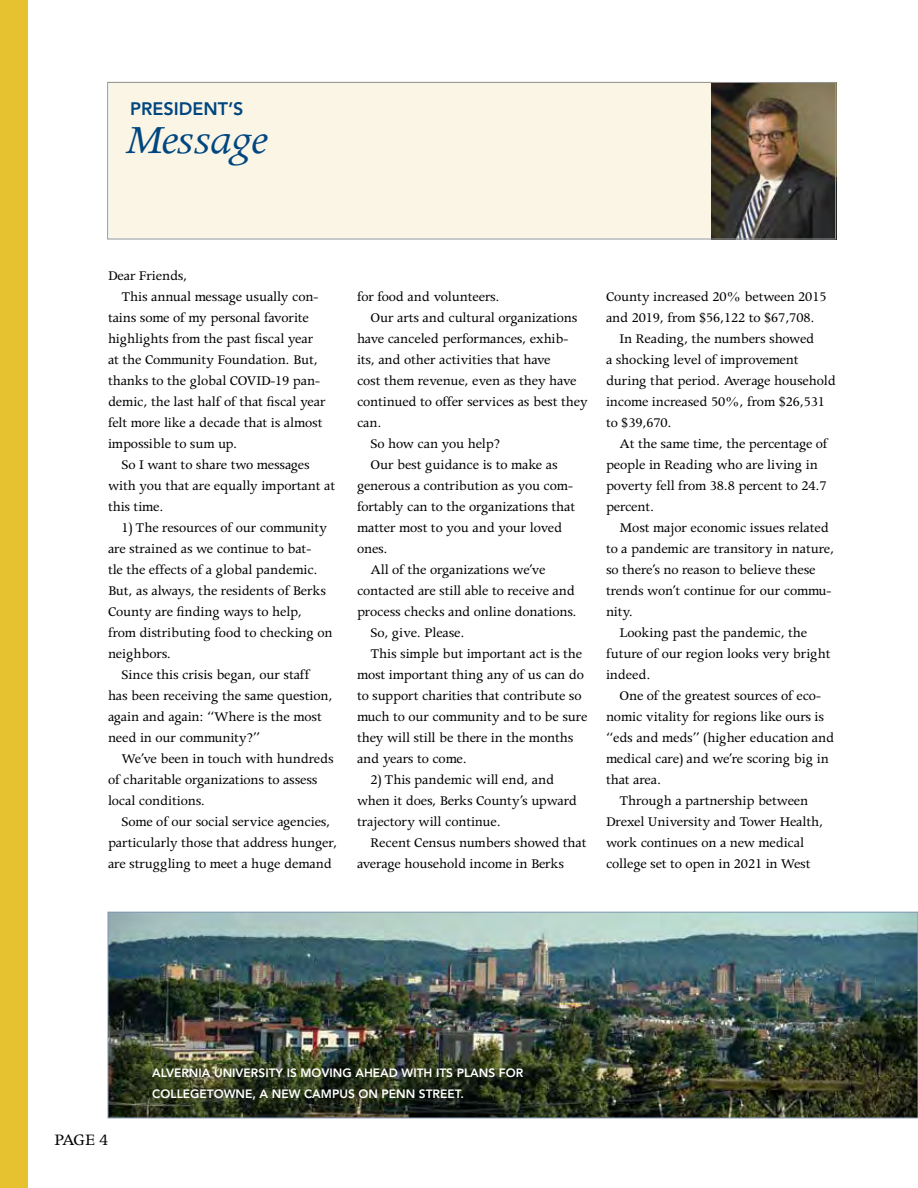
<style>
.page{position:relative;width:918px;height:1188px;background:#fff}
.page>*{position:absolute;margin:0;border:0;box-sizing:border-box;transform-origin:0 0}
.t1{font:italic 45px "Apollo";color:#00467f}
.t2{font:800 18px "Avenir";color:#00467f}
.t3{font:18px "Apollo";color:#000}
.t4{font:15px/21px "Apollo";letter-spacing:-.01em;color:#000}
.t5{font:800 12px/21px "Avenir";color:#fff}
</style>
<div class="page">
<div style="left:0;top:0;width:27px;height:1188px;background:#e6c130"></div>
<div style="left:109px;top:82px;width:603px;height:156px;background:#fbf5e6"></div>
<img style="left:711px;top:84px;width:123px;height:153px">
<div style="left:107px;top:82px;width:729px;height:157px;border:1px solid #939598"></div>
<img style="left:110px;top:914px;width:806px;height:202px">
<div style="left:108px;top:912px;width:810px;height:206px;border:1px solid #8294b0"></div>
<p class="t2" style="left:130px;top:98px;width:23px">PRESIDENT</p>
<p class="t2" style="left:228px;top:98px;width:16px">’S</p>
<h1 class="t1" style="left:125px;top:116px;width:145px">Message</h1>
<p class="t4" style="left:108px;top:266px;width:81px">Dear Friends,</p>
<p class="t4" style="left:122px;top:287px;width:198px">This annual message usually con-</p>
<p class="t4" style="left:108px;top:308px;width:203px">tains some of my personal favorite</p>
<p class="t4" style="left:108px;top:329px;width:207px">highlights from the past fiscal year</p>
<p class="t4" style="left:108px;top:350px;width:211px">at the Community Foundation. But,</p>
<p class="t4" style="left:108px;top:371px;width:214px">thanks to the global COVID-19 pan-</p>
<p class="t4" style="left:108px;top:392px;width:219px">demic, the last half of that fiscal year</p>
<p class="t4" style="left:108px;top:413px;width:216px">felt more like a decade that is almost</p>
<p class="t4" style="left:108px;top:434px;width:131px">impossible to sum up.</p>
<p class="t4" style="left:122px;top:455px;width:190px">So I want to share two messages</p>
<p class="t4" style="left:108px;top:476px;width:229px">with you that are equally important at</p>
<p class="t4" style="left:108px;top:497px;width:57px">this time.</p>
<p class="t4" style="left:122px;top:518px;width:207px">1) The resources of our community</p>
<p class="t4" style="left:108px;top:539px;width:205px">are strained as we continue to bat-</p>
<p class="t4" style="left:108px;top:560px;width:211px">tle the effects of a global pandemic.</p>
<p class="t4" style="left:108px;top:581px;width:220px">But, as always, the residents of Berks</p>
<p class="t4" style="left:108px;top:602px;width:196px">County are finding ways to help,</p>
<p class="t4" style="left:108px;top:623px;width:226px">from distributing food to checking on</p>
<p class="t4" style="left:108px;top:644px;width:64px">neighbors.</p>
<p class="t4" style="left:122px;top:665px;width:190px">Since this crisis began, our staff</p>
<p class="t4" style="left:108px;top:686px;width:226px">has been receiving the same question,</p>
<p class="t4" style="left:108px;top:707px;width:215px">again and again: “Where is the most</p>
<p class="t4" style="left:108px;top:728px;width:154px">need in our community?”</p>
<p class="t4" style="left:122px;top:749px;width:214px">We’ve been in touch with hundreds</p>
<p class="t4" style="left:108px;top:770px;width:211px">of charitable organizations to assess</p>
<p class="t4" style="left:108px;top:791px;width:99px">local conditions.</p>
<p class="t4" style="left:122px;top:812px;width:210px">Some of our social service agencies,</p>
<p class="t4" style="left:108px;top:833px;width:231px">particularly those that address hunger,</p>
<p class="t4" style="left:108px;top:854px;width:225px">are struggling to meet a huge demand</p>
<p class="t4" style="left:357px;top:287px;width:144px">for food and volunteers.</p>
<p class="t4" style="left:370px;top:308px;width:209px">Our arts and cultural organizations</p>
<p class="t4" style="left:357px;top:329px;width:213px">have canceled performances, exhib-</p>
<p class="t4" style="left:357px;top:350px;width:195px">its, and other activities that have</p>
<p class="t4" style="left:357px;top:371px;width:221px">cost them revenue, even as they have</p>
<p class="t4" style="left:357px;top:392px;width:232px">continued to offer services as best they</p>
<p class="t4" style="left:357px;top:413px;width:26px">can.</p>
<p class="t4" style="left:370px;top:434px;width:131px">So how can you help?</p>
<p class="t4" style="left:370px;top:455px;width:189px">Our best guidance is to make as</p>
<p class="t4" style="left:357px;top:476px;width:217px">generous a contribution as you com-</p>
<p class="t4" style="left:357px;top:497px;width:220px">fortably can to the organizations that</p>
<p class="t4" style="left:357px;top:518px;width:207px">matter most to you and your loved</p>
<p class="t4" style="left:357px;top:539px;width:32px">ones.</p>
<p class="t4" style="left:370px;top:560px;width:176px">All of the organizations we’ve</p>
<p class="t4" style="left:357px;top:581px;width:219px">contacted are still able to receive and</p>
<p class="t4" style="left:357px;top:602px;width:221px">process checks and online donations.</p>
<p class="t4" style="left:370px;top:623px;width:96px">So, give. Please.</p>
<p class="t4" style="left:370px;top:644px;width:213px">This simple but important act is the</p>
<p class="t4" style="left:357px;top:665px;width:229px">most important thing any of us can do</p>
<p class="t4" style="left:357px;top:686px;width:226px">to support charities that contribute so</p>
<p class="t4" style="left:357px;top:707px;width:232px">much to our community and to be sure</p>
<p class="t4" style="left:357px;top:728px;width:218px">they will still be there in the months</p>
<p class="t4" style="left:357px;top:749px;width:111px">and years to come.</p>
<p class="t4" style="left:357px;top:770px;width:222px;text-indent:14px">2) This pandemic will end, and when it does, Berks County’s upward trajectory will continue.</p>
<p class="t4" style="left:357px;top:833px;width:231px;text-indent:14px">Recent Census numbers showed that average household income in Berks</p>
<p class="t4" style="left:606px;top:287px;width:222px">County increased 20% between 2015</p>
<p class="t4" style="left:606px;top:308px;width:210px">and 2019, from $56,122 to $67,708.</p>
<p class="t4" style="left:620px;top:329px;width:196px">In Reading, the numbers showed</p>
<p class="t4" style="left:606px;top:350px;width:194px">a shocking level of improvement</p>
<p class="t4" style="left:606px;top:371px;width:231px">during that period. Average household</p>
<p class="t4" style="left:606px;top:392px;width:221px">income increased 50%, from $26,531</p>
<p class="t4" style="left:606px;top:413px;width:67px">to $39,670.</p>
<p class="t4" style="left:620px;top:434px;width:210px">At the same time, the percentage of</p>
<p class="t4" style="left:606px;top:455px;width:213px">people in Reading who are living in</p>
<p class="t4" style="left:606px;top:476px;width:222px">poverty fell from 38.8 percent to 24.7</p>
<p class="t4" style="left:606px;top:497px;width:50px">percent.</p>
<p class="t4" style="left:620px;top:518px;width:211px">Most major economic issues related</p>
<p class="t4" style="left:606px;top:539px;width:230px">to a pandemic are transitory in nature,</p>
<p class="t4" style="left:606px;top:560px;width:211px">so there’s no reason to believe these</p>
<p class="t4" style="left:606px;top:581px;width:227px">trends won’t continue for our commu-</p>
<p class="t4" style="left:606px;top:602px;width:29px">nity.</p>
<p class="t4" style="left:620px;top:623px;width:189px">Looking past the pandemic, the</p>
<p class="t4" style="left:606px;top:644px;width:226px">future of our region looks very bright</p>
<p class="t4" style="left:606px;top:665px;width:46px">indeed.</p>
<p class="t4" style="left:620px;top:686px;width:203px">One of the greatest sources of eco-</p>
<p class="t4" style="left:606px;top:707px;width:220px">nomic vitality for regions like ours is</p>
<p class="t4" style="left:606px;top:728px;width:230px">“eds and meds” (higher education and</p>
<p class="t4" style="left:606px;top:749px;width:224px">medical care) and we’re scoring big in</p>
<p class="t4" style="left:606px;top:770px;width:57px">that area.</p>
<p class="t4" style="left:620px;top:791px;width:190px">Through a partnership between</p>
<p class="t4" style="left:606px;top:812px;width:219px">Drexel University and Tower Health,</p>
<p class="t4" style="left:606px;top:833px;width:200px">work continues on a new medical</p>
<p class="t4" style="left:606px;top:854px;width:206px">college set to open in 2021 in West</p>
<p class="t3" style="left:54px;top:1130px;width:55px">PAGE 4</p>
<p class="t5" style="left:152px;top:1063px;width:373px;text-indent:134px">IS MOVING AHEAD WITH ITS PLANS FOR<br>COLLEGETOWNE, A NEW CAMPUS ON PENN STREET.</p>
<p class="t5" style="left:152px;top:1063px;width:70px">ALVERNIA UNIVERSITY</p>
</div>
